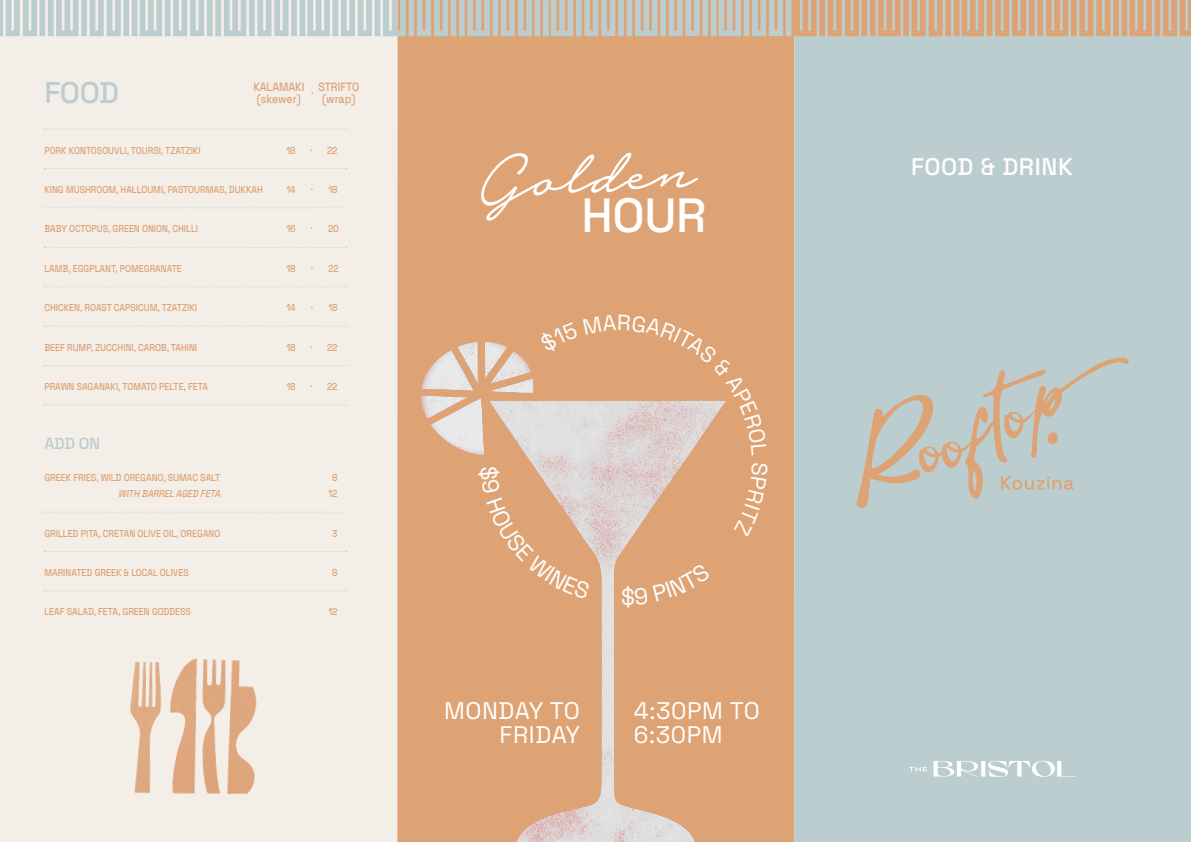
<style>
.page{position:relative;width:1191px;height:842px;background:#f4eee8}
.page>*{position:absolute;margin:0;border:0;box-sizing:border-box;transform-origin:0 0}
.t1{font:300 83.3px "Notera 2 PERSONALUSEONLY";color:#fff}
.t2{font:300 48px "Space Grotesk";color:#fff}
.t3{font:300 30px "Space Grotesk";color:#bbcdce}
.t4{font:300 24px/24px "Space Grotesk";letter-spacing:.025em;color:#fff}
.t5{font:300 16px "Space Grotesk";color:#bbcdce}
.t6{font:300 12px/12px "Space Grotesk";color:#dda374;scale:.88 1}
.t7{font:300 10px "Space Grotesk";color:#dda374;scale:.88 1}
.t8{font:italic 300 10px "Space Grotesk";color:#dda374;scale:.88 1}
</style>
<div class="page">
<div style="left:397px;top:0;width:397px;height:842px;background:#dda374"></div>
<div style="left:794px;top:0;width:397px;height:842px;background:#bbcdce"></div>
<svg style="left:856px;top:357px;width:272px;height:151px"></svg>
<hr style="left:981px;top:761px;width:4px;height:15px;background:#fff">
<svg style="left:988px;top:761px;width:87px;height:16px"></svg>
<svg style="left:933px;top:761px;width:45px;height:15px"></svg>
<svg style="left:909px;top:767px;width:18px;height:4px"></svg>
<svg style="left:0;top:0;width:1191px;height:38px"></svg>
<img style="left:421px;top:352px;width:274px;height:490px">
<img style="left:130px;top:658px;width:127px;height:137px">
<svg style="left:44px;top:129px;width:303px;height:1px"></svg>
<svg style="left:44px;top:168px;width:303px;height:1px"></svg>
<svg style="left:44px;top:207px;width:303px;height:1px"></svg>
<svg style="left:44px;top:247px;width:303px;height:1px"></svg>
<svg style="left:44px;top:286px;width:303px;height:1px"></svg>
<svg style="left:44px;top:326px;width:303px;height:1px"></svg>
<svg style="left:44px;top:365px;width:303px;height:1px"></svg>
<svg style="left:44px;top:404px;width:303px;height:1px"></svg>
<svg style="left:44px;top:511px;width:303px;height:1px"></svg>
<svg style="left:44px;top:551px;width:303px;height:1px"></svg>
<svg style="left:44px;top:590px;width:303px;height:1px"></svg>
<svg style="left:538px;top:352px;width:188px;height:104px"></svg>
<svg style="left:477px;top:466px;width:113px;height:133px"></svg>
<svg style="left:622px;top:563px;width:73px;height:44px"></svg>
<h3 class="t3" style="left:44px;top:76px;width:76px">FOOD</h3>
<p class="t6" style="left:253px;top:81px;width:59px">KALAMAKI (skewer)</p>
<p class="t6" style="left:318px;top:81px;width:48px;text-align:center">STRIFTO (wrap)</p>
<p class="t7" style="left:311px;top:86px;width:4px">·</p>
<p class="t7" style="left:44px;top:145px;width:179px">PORK KONTOSOUVLI, TOURSI, TZATZIKI</p>
<p class="t7" style="left:286px;top:143px;width:12px">18</p>
<p class="t7" style="left:310px;top:143px;width:32px">· 22</p>
<p class="t7" style="left:44px;top:184px;width:250px">KING MUSHROOM, HALLOUMI, PASTOURMAS, DUKKAH</p>
<p class="t7" style="left:286px;top:182px;width:12px">14</p>
<p class="t7" style="left:311px;top:182px;width:31px">· 18</p>
<p class="t7" style="left:44px;top:224px;width:176px">BABY OCTOPUS, GREEN ONION, CHILLI</p>
<p class="t7" style="left:286px;top:222px;width:12px">16</p>
<p class="t7" style="left:311px;top:222px;width:33px">· 20</p>
<p class="t7" style="left:44px;top:263px;width:158px">LAMB, EGGPLANT, POMEGRANATE</p>
<p class="t7" style="left:286px;top:261px;width:12px">18</p>
<p class="t7" style="left:311px;top:261px;width:33px">· 22</p>
<p class="t7" style="left:44px;top:302px;width:175px">CHICKEN, ROAST CAPSICUM, TZATZIKI</p>
<p class="t7" style="left:286px;top:300px;width:12px">14</p>
<p class="t7" style="left:311px;top:300px;width:31px">· 18</p>
<p class="t7" style="left:44px;top:342px;width:175px">BEEF RUMP, ZUCCHINI, CAROB, TAHINI</p>
<p class="t7" style="left:286px;top:340px;width:12px">18</p>
<p class="t7" style="left:310px;top:340px;width:32px">· 22</p>
<p class="t7" style="left:44px;top:381px;width:187px">PRAWN SAGANAKI, TOMATO PELTE, FETA</p>
<p class="t7" style="left:286px;top:379px;width:12px">18</p>
<p class="t7" style="left:310px;top:379px;width:32px">· 22</p>
<h3 class="t5" style="left:44px;top:434px;width:57px">ADD ON</h3>
<p class="t7" style="left:44px;top:473px;width:202px">GREEK FRIES, WILD OREGANO, SUMAC SALT</p>
<p class="t7" style="left:332px;top:473px;width:8px">8</p>
<p class="t8" style="left:118px;top:488px;width:120px">WITH BARRELAGED FETA</p>
<p class="t7" style="left:328px;top:486px;width:12px">12</p>
<p class="t7" style="left:44px;top:528px;width:202px">GRILLED PITA, CRETAN OLIVE OIL, OREGANO</p>
<p class="t7" style="left:332px;top:528px;width:8px">3</p>
<p class="t7" style="left:44px;top:567px;width:166px">MARINATED GREEK &amp; LOCAL OLIVES</p>
<p class="t7" style="left:332px;top:567px;width:8px">8</p>
<p class="t7" style="left:44px;top:606px;width:168px">LEAF SALAD, FETA, GREEN GODDESS</p>
<p class="t7" style="left:328px;top:604px;width:12px">12</p>
<h1 class="t1" style="left:476px;top:125px;width:217px;rotate:-3deg">Golden</h1>
<h2 class="t2" style="left:581px;top:189px;width:126px">HOUR</h2>
<h3 class="t4" style="left:444px;top:699px;width:138px;text-align:right">MONDAY TO<br>FRIDAY</h3>
<h3 class="t4" style="left:634px;top:699px;width:127px">4:30PM TO<br>6:30PM</h3>
<h3 class="t4" style="left:911px;top:155px;width:163px">FOOD &amp; DRINK</h3>
</div>
